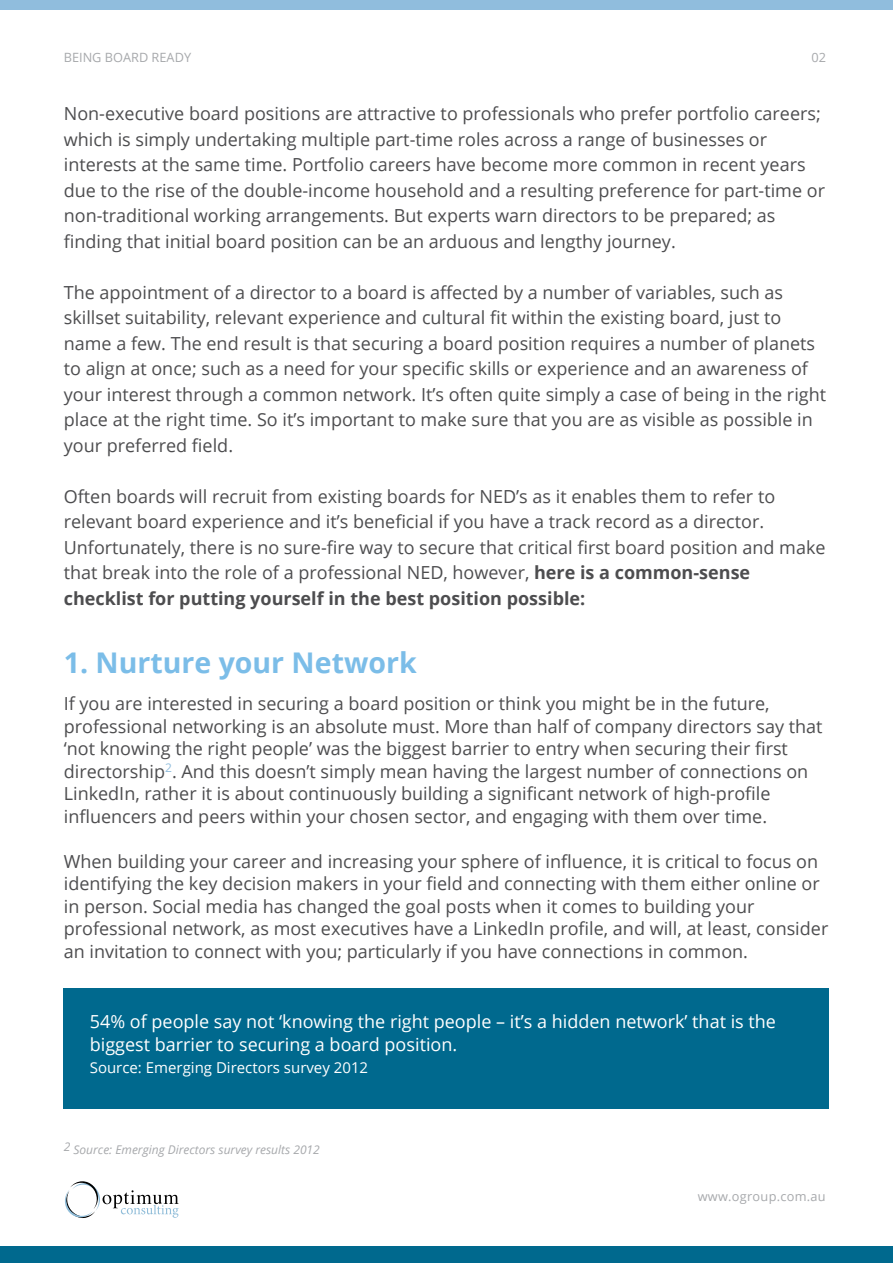
<style>
.page{position:relative;width:893px;height:1263px;background:#fff}
.page>*{position:absolute;margin:0;border:0;box-sizing:border-box;transform-origin:0 0}
.t1{font:700 28.5px "Open Sans";color:#7bbde8}
.t2{font:18px/25.5px "Open Sans";color:#4d4d4f}
.t3{font:18px/22.5px "Open Sans";color:#fff}
.t4{font:15px "Open Sans";color:#fff}
.t5{font:12.75px "Open Sans";color:#a7a9ac}
.t6{font:12.75px "Open Sans";letter-spacing:.02em;color:#a7a9ac}
.t7{font:italic 12px "Open Sans";color:#a7a9ac}
.s1{font-weight:700}
</style>
<div class="page">
<div style="left:0;top:1246px;width:893px;height:17px;background:#00698e"></div>
<svg style="left:65px;top:1181px;width:114px;height:37px"></svg>
<div style="left:0;top:0;width:893px;height:10px;background:#90bddd"></div>
<div style="left:64px;top:988px;width:765px;height:120px;background:#00698e"></div>
<p class="t5" style="left:64px;top:48px;width:129px">BEING BOARD READY</p>
<p class="t5" style="left:812px;top:48px;width:16px">02</p>
<p class="t2" style="left:64px;top:100px;width:763px">Non-executive board positions are attractive to professionals who prefer portfolio careers; which is simply undertaking multiple part-time roles across a range of businesses or interests at the same time. Portfolio careers have become more common in recent years due to the rise of the double-income household and a resulting preference for part-time or non-traditional working arrangements. But experts warn directors to be prepared; as finding that initial board position can be an arduous and lengthy journey.</p>
<p class="t2" style="left:64px;top:279px;width:764px">The appointment of a director to a board is affected by a number of variables, such as skillset suitability, relevant experience and cultural fit within the existing board, just to name a few. The end result is that securing a board position requires a number of planets to align at once; such as a need for your specific skills or experience and an awareness of your interest through a common network. It’s often quite simply a case of being in the right place at the right time. So it’s important to make sure that you are as visible as possible in your preferred field.</p>
<p class="t2" style="left:64px;top:483px;width:763px">Often boards will recruit from existing boards for NED’s as it enables them to refer to relevant board experience and it’s beneficial if you have a track record as a director.<br>Unfortunately, there is no sure-fire way to secure that critical first board position and make that break into the role of a professional NED, however, <span class="s1">here is a common-sense checklist for putting yourself in the best position possible:</span></p>
<h1 class="t1" style="left:64px;top:642px;width:354px">1. Nurture your Network</h1>
<p class="t2" style="left:64px;top:692px;width:760px;line-height:22.5px">If you are interested in securing a board position or think you might be in the future, professional networking is an absolute must. More than half of company directors say that ‘not knowing the right people’ was the biggest barrier to entry when securing their first directorship<sup>2</sup>. And this doesn’t simply mean having the largest number of connections on LinkedIn, rather it is about continuously building a significant network of high-profile influencers and peers within your chosen sector, and engaging with them over time.</p>
<p class="t2" style="left:64px;top:849px;width:766px;line-height:22.5px">When building your career and increasing your sphere of influence, it is critical to focus on identifying the key decision makers in your field and connecting with them either online or in person. Social media has changed the goal posts when it comes to building your professional network, as most executives have a LinkedIn profile, and will, at least, consider an invitation to connect with you; particularly if you have connections in common.</p>
<p class="t3" style="left:90px;top:1010px;width:688px">54% of people say not ‘knowing the right people – it’s a hidden network’ that is the biggest barrier to securing a board position.</p>
<p class="t4" style="left:90px;top:1057px;width:280px">Source: Emerging Directors survey 2012</p>
<p class="t7" style="left:64px;top:1141px;width:258px">2 Source: Emerging Directors survey results 2012</p>
<p class="t6" style="left:698px;top:1188px;width:129px">www.ogroup.com.au</p>
</div>
